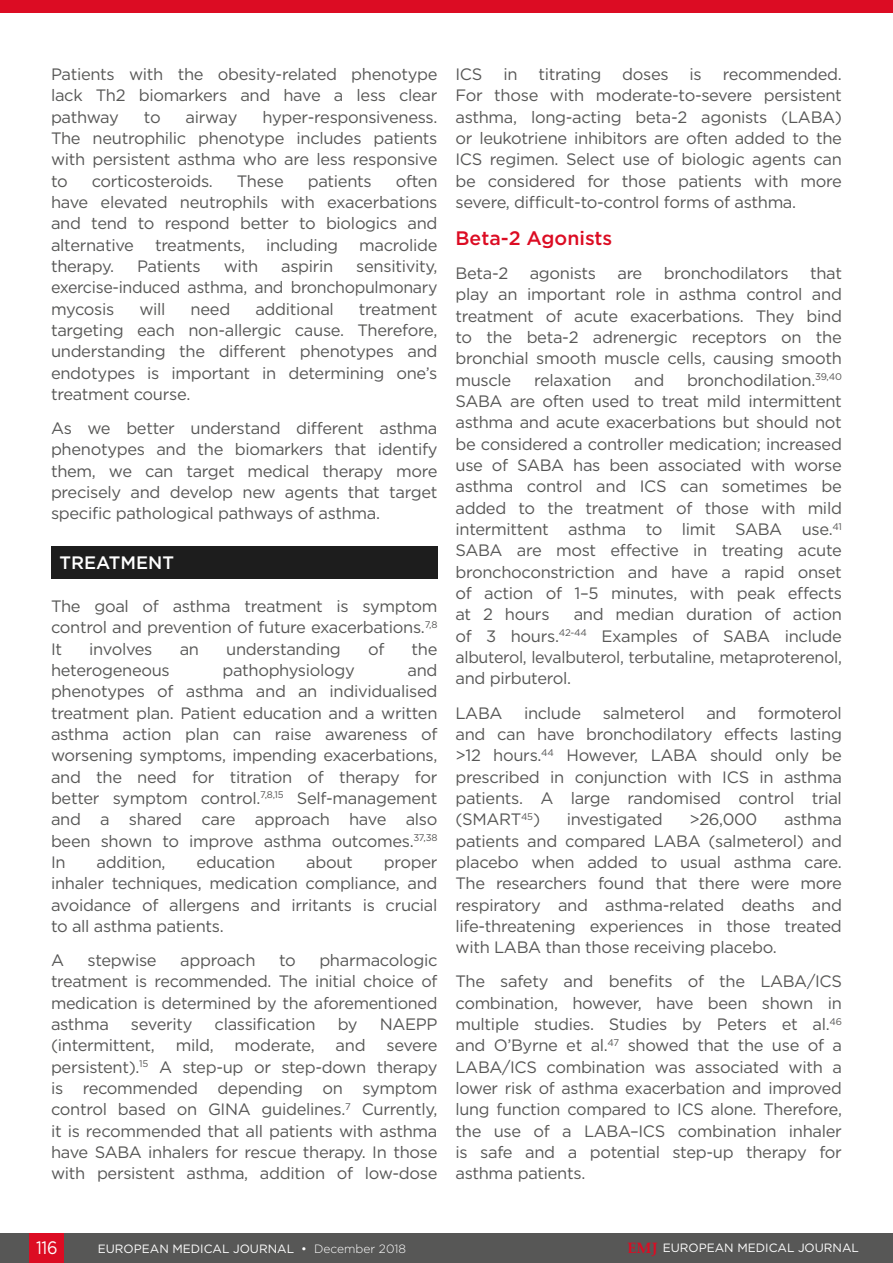
<style>
.page{position:relative;width:893px;height:1263px;background:#fff}
.page>*{position:absolute;margin:0;border:0;box-sizing:border-box;transform-origin:0 0}
.H2__Heading_2{font:500 19.5px "Gotham";color:#dc0c23}
.H1__Heading_1{font:500 18px "Gotham";color:#fff}
.t1{font:18px "Gotham";color:#fff;scale:.9 1}
.Body_Text{font:16.5px/21.3px "Gotham";letter-spacing:-.02em;color:#575756;text-align:justify}
.t2{font:12px "Gotham";color:#fff}
.s1{font-weight:300}
.s2{font-family:"Palatino Linotype";font-weight:700;font-size:15px;color:#dc0c23}
</style>
<div class="page">
<div style="left:0;top:1233px;width:893px;height:30px;background:#575756"></div>
<div style="left:30px;top:1233px;width:34px;height:30px;background:#dc0c23"></div>
<div style="left:51px;top:546px;width:386px;height:33px;background:#1d1d1d"></div>
<div style="left:0;top:0;width:893px;height:13px;background:#dc0c23"></div>
<p class="Body_Text" style="left:51px;top:63px;width:388px">Patients with the obesity-related phenotype lack Th2 biomarkers and have a less clear pathway</p>
<p class="Body_Text" style="left:51px;top:106px;width:388px;text-indent:211px">hyper-responsiveness.<br>The neutrophilic phenotype includes patients with persistent asthma who are less responsive to</p>
<p class="Body_Text" style="left:144px;top:106px;width:18px">to</p>
<p class="Body_Text" style="left:186px;top:106px;width:53px">airway</p>
<p class="Body_Text" style="left:51px;top:170px;width:388px;text-indent:345px">often have elevated neutrophils with exacerbations and tend to respond better to biologics and alternative</p>
<p class="Body_Text" style="left:92px;top:170px;width:123px">corticosteroids.</p>
<p class="Body_Text" style="left:237px;top:170px;width:48px">These</p>
<p class="Body_Text" style="left:308px;top:170px;width:65px">patients</p>
<p class="Body_Text" style="left:155px;top:234px;width:92px">treatments,</p>
<p class="Body_Text" style="left:266px;top:234px;width:74px">including</p>
<p class="Body_Text" style="left:359px;top:234px;width:80px">macrolide</p>
<p class="Body_Text" style="left:51px;top:255px;width:65px">therapy.</p>
<p class="Body_Text" style="left:137px;top:255px;width:65px">Patients</p>
<p class="Body_Text" style="left:224px;top:255px;width:36px">with</p>
<p class="Body_Text" style="left:281px;top:255px;width:54px">aspirin</p>
<p class="Body_Text" style="left:51px;top:255px;width:388px;text-indent:305px">sensitivity, exercise-induced asthma, and bronchopulmonary mycosis</p>
<p class="Body_Text" style="left:139px;top:298px;width:28px">will</p>
<p class="Body_Text" style="left:191px;top:298px;width:41px">need</p>
<p class="Body_Text" style="left:255px;top:298px;width:80px">additional</p>
<p class="Body_Text" style="left:51px;top:298px;width:388px;text-indent:308px">treatment targeting each non-allergic cause. Therefore, understanding the different phenotypes and endotypes is important in determining one’s treatment course.</p>
<p class="Body_Text" style="left:51px;top:417px;width:388px">As we better understand different asthma phenotypes and the biomarkers that identify them, we can target medical therapy more precisely and develop new agents that target specific pathological pathways of asthma.</p>
<p class="H1__Heading_1" style="left:60px;top:551px;width:116px">TREATMENT</p>
<p class="Body_Text" style="left:51px;top:595px;width:388px">The goal of asthma treatment is symptom control and prevention of future exacerbations.<sup>7,8<br></sup>It</p>
<p class="Body_Text" style="left:89px;top:638px;width:65px">involves</p>
<p class="Body_Text" style="left:180px;top:638px;width:21px">an</p>
<p class="Body_Text" style="left:226px;top:638px;width:116px">understanding</p>
<p class="Body_Text" style="left:368px;top:638px;width:18px">of</p>
<p class="Body_Text" style="left:411px;top:638px;width:27px">the</p>
<p class="Body_Text" style="left:51px;top:659px;width:120px">heterogeneous</p>
<p class="Body_Text" style="left:222px;top:659px;width:134px">pathophysiology</p>
<p class="Body_Text" style="left:51px;top:659px;width:388px;text-indent:356px">and phenotypes of asthma and an individualised treatment plan. Patient education and a written asthma action plan can raise awareness of worsening symptoms, impending exacerbations, and the need for titration of therapy for better symptom control.<sup>7,8,15</sup> Self-management and a shared care approach have also been shown to improve asthma outcomes.<sup>37,38<br></sup>In</p>
<p class="Body_Text" style="left:97px;top:851px;width:71px">addition,</p>
<p class="Body_Text" style="left:196px;top:851px;width:80px">education</p>
<p class="Body_Text" style="left:306px;top:851px;width:48px">about</p>
<p class="Body_Text" style="left:51px;top:851px;width:388px;text-indent:333px">proper inhaler techniques, medication compliance, and avoidance of allergens and irritants is crucial to all asthma patients.</p>
<p class="Body_Text" style="left:51px;top:949px;width:15px">A</p>
<p class="Body_Text" style="left:88px;top:949px;width:71px">stepwise</p>
<p class="Body_Text" style="left:180px;top:949px;width:77px">approach</p>
<p class="Body_Text" style="left:279px;top:949px;width:18px">to</p>
<p class="Body_Text" style="left:51px;top:949px;width:388px;text-indent:268px">pharmacologic treatment is recommended. The initial choice of medication is determined by the aforementioned asthma</p>
<p class="Body_Text" style="left:131px;top:1013px;width:63px">severity</p>
<p class="Body_Text" style="left:215px;top:1013px;width:103px">classification</p>
<p class="Body_Text" style="left:338px;top:1013px;width:21px">by</p>
<p class="Body_Text" style="left:380px;top:1013px;width:59px">NAEPP</p>
<p class="Body_Text" style="left:51px;top:1034px;width:105px">(intermittent,</p>
<p class="Body_Text" style="left:176px;top:1034px;width:39px">mild,</p>
<p class="Body_Text" style="left:235px;top:1034px;width:82px">moderate,</p>
<p class="Body_Text" style="left:336px;top:1034px;width:32px">and</p>
<p class="Body_Text" style="left:51px;top:1034px;width:388px;text-indent:335px">severe persistent).<sup>15</sup> A step-up or step-down therapy is recommended depending on symptom control based on GINA guidelines.<sup>7</sup> Currently, it is recommended that all patients with asthma have SABA inhalers for rescue therapy. In those with persistent asthma, addition of low-dose</p>
<p class="Body_Text" style="left:455px;top:63px;width:388px;text-indent:267px">recommended.<br>For those with moderate-to-severe persistent asthma, long-acting beta-2 agonists (LABA) or leukotriene inhibitors are often added to the ICS regimen. Select use of biologic agents can be considered for those patients with more severe, difficult-to-control forms of asthma.</p>
<p class="H2__Heading_2" style="left:455px;top:225px;width:158px">Beta-2 Agonists</p>
<p class="Body_Text" style="left:455px;top:262px;width:54px">Beta-2</p>
<p class="Body_Text" style="left:530px;top:262px;width:68px">agonists</p>
<p class="Body_Text" style="left:617px;top:262px;width:26px">are</p>
<p class="Body_Text" style="left:664px;top:262px;width:126px">bronchodilators</p>
<p class="Body_Text" style="left:455px;top:63px;width:28px">ICS</p>
<p class="Body_Text" style="left:503px;top:63px;width:16px">in</p>
<p class="Body_Text" style="left:538px;top:63px;width:64px">titrating</p>
<p class="Body_Text" style="left:622px;top:63px;width:48px">doses</p>
<p class="Body_Text" style="left:690px;top:63px;width:14px">is</p>
<p class="Body_Text" style="left:455px;top:262px;width:388px;text-indent:354px">that play an important role in asthma control and treatment of acute exacerbations. They bind to the beta-2 adrenergic receptors on the bronchial smooth muscle cells, causing smooth muscle</p>
<p class="Body_Text" style="left:455px;top:369px;width:388px;text-indent:232px">bronchodilation.<sup>39,40<br></sup>SABA are often used to treat mild intermittent asthma and acute exacerbations but should not be considered a controller medication; increased use of SABA has been associated with worse asthma control and ICS can sometimes be added to the treatment of those with mild intermittent asthma to limit SABA use.<sup>41<br></sup>SABA are most effective in treating acute bronchoconstriction and have a rapid onset of action of 1–5 minutes, with peak effects at 2 hours</p>
<p class="Body_Text" style="left:534px;top:369px;width:79px">relaxation</p>
<p class="Body_Text" style="left:634px;top:369px;width:32px">and</p>
<p class="Body_Text" style="left:455px;top:604px;width:388px;text-indent:118px">and median duration of action of 3 hours.<sup>42-44</sup> Examples of SABA include albuterol, levalbuterol, terbutaline, metaproterenol, and pirbuterol.</p>
<p class="Body_Text" style="left:455px;top:702px;width:48px">LABA</p>
<p class="Body_Text" style="left:524px;top:702px;width:59px">include</p>
<p class="Body_Text" style="left:603px;top:702px;width:84px">salmeterol</p>
<p class="Body_Text" style="left:706px;top:702px;width:32px">and</p>
<p class="Body_Text" style="left:455px;top:702px;width:388px;text-indent:302px">formoterol and can have bronchodilatory effects lasting &gt;12 hours.<sup>44</sup> However, LABA should only be prescribed in conjunction with ICS in asthma patients. A large randomised control trial (SMART<sup>45</sup>)</p>
<p class="Body_Text" style="left:455px;top:808px;width:388px;text-indent:328px">asthma patients and compared LABA (salmeterol) and placebo when added to usual asthma care.<br>The researchers found that there were more respiratory and asthma-related deaths and life-threatening experiences in those treated with LABA than those receiving placebo.</p>
<p class="Body_Text" style="left:455px;top:970px;width:388px">The safety and benefits of the LABA/ICS combination, however, have been shown in multiple studies. Studies by Peters et al.<sup>46 </sup>and O’Byrne et al.<sup>47</sup> showed that the use of a LABA/ICS combination was associated with a lower risk of asthma exacerbation and improved lung function compared to ICS alone. Therefore, the use of a LABA–ICS combination inhaler is safe and a potential step-up therapy for asthma patients.</p>
<p class="Body_Text" style="left:567px;top:808px;width:98px">investigated</p>
<p class="Body_Text" style="left:689px;top:808px;width:69px">&gt;26,000</p>
<p class="t1" style="left:36px;top:1236px;width:25px">116</p>
<p class="t2" style="left:98px;top:1241px;width:310px">EUROPEAN MEDICAL JOURNAL • <span class="s1">December 2018</span></p>
<p class="t2" style="left:627px;top:1240px;width:233px"><span class="s2">EMJ</span> EUROPEAN MEDICAL JOURNAL</p>
</div>
